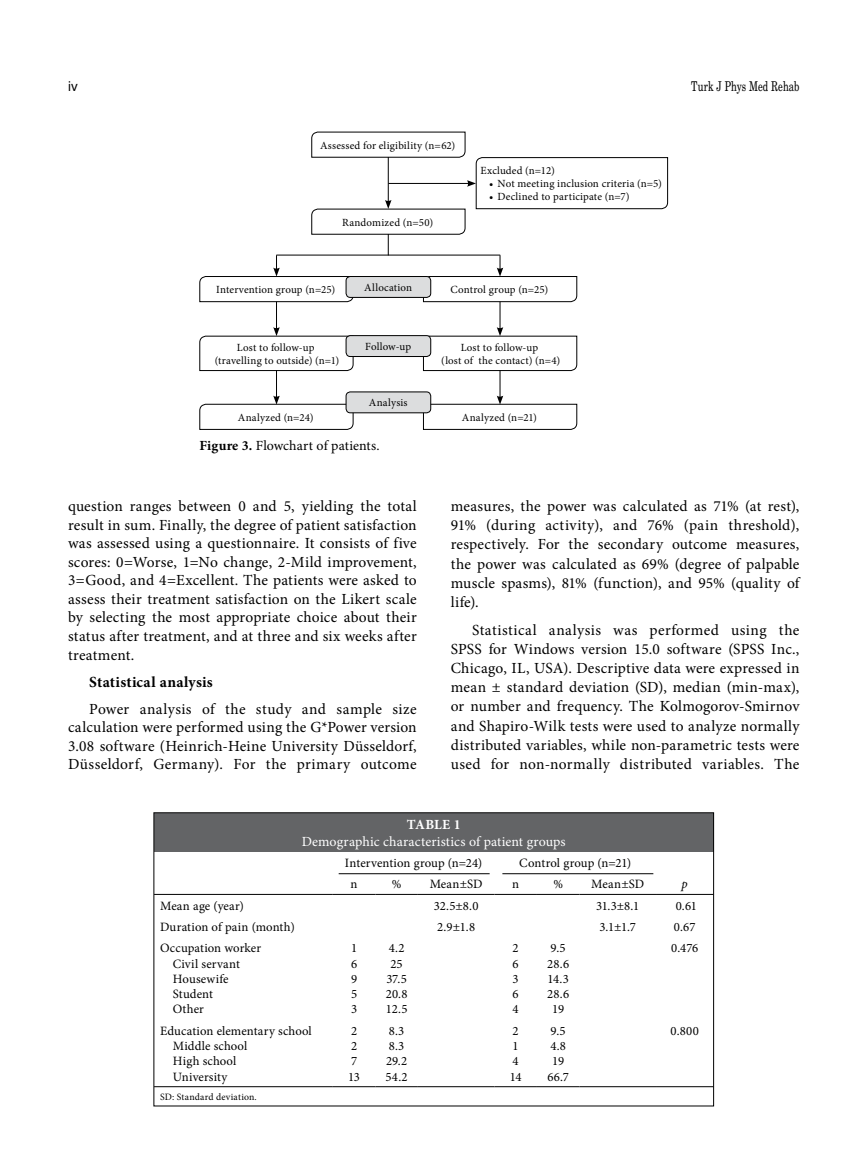
<style>
.page{position:relative;width:859px;height:1170px;background:#fff}
.page>*{position:absolute;margin:0;border:0;box-sizing:border-box;transform-origin:0 0}
.t1{font:15.45px/19.2px "Minion Pro";letter-spacing:.02em;color:#000;text-align:justify}
.t2{font:700 15.45px "Minion Pro";letter-spacing:.015em;color:#000}
.t3{font:13.95px "Minion Pro";letter-spacing:.005em;color:#fff}
.t4{font:13.95px "Minion Pro";letter-spacing:.005em;color:#000}
.t5{font:700 13.95px "Minion Pro";letter-spacing:.01em;color:#fff}
.t6{font:13.5px "Madison Tr";letter-spacing:.005em;color:#000}
.t7{font:13.5px "Helvetica Normal Tr";color:#000}
.t8{font:12.75px/15.3px "Minion Pro";letter-spacing:.005em;color:#000}
.t9{font:italic 12.75px "Minion Pro";color:#000}
.t10{font:10.95px/13.2px "Minion Pro";letter-spacing:.015em;color:#000;text-align:center}
.t11{font:9.75px "Minion Pro";letter-spacing:.02em;color:#000}
.s1{font-weight:700}
</style>
<div class="page">
<svg style="left:199px;top:132px;width:469px;height:298px"></svg>
<div style="left:154px;top:812px;width:559px;height:39px;background:#636466"></div>
<hr style="left:154px;top:1086px;width:179px;height:1px;background:#000">
<hr style="left:333px;top:1086px;width:42px;height:1px;background:#000">
<hr style="left:375px;top:1086px;width:43px;height:1px;background:#000">
<hr style="left:418px;top:1086px;width:76px;height:1px;background:#000">
<hr style="left:494px;top:1086px;width:43px;height:1px;background:#000">
<hr style="left:537px;top:1086px;width:42px;height:1px;background:#000">
<hr style="left:579px;top:1086px;width:77px;height:1px;background:#000">
<hr style="left:656px;top:1086px;width:57px;height:1px;background:#000">
<hr style="left:154px;top:894px;width:179px;height:1px;background:#000">
<hr style="left:333px;top:894px;width:42px;height:1px;background:#000">
<hr style="left:375px;top:894px;width:43px;height:1px;background:#000">
<hr style="left:418px;top:894px;width:76px;height:1px;background:#000">
<hr style="left:494px;top:894px;width:43px;height:1px;background:#000">
<hr style="left:537px;top:894px;width:42px;height:1px;background:#000">
<hr style="left:579px;top:894px;width:77px;height:1px;background:#000">
<hr style="left:656px;top:894px;width:57px;height:1px;background:#000">
<hr style="left:339px;top:873px;width:151px;height:1px;background:#000">
<hr style="left:502px;top:873px;width:151px;height:1px;background:#000">
<p class="t7" style="left:68px;top:78px;width:11px">iv</p>
<p class="t6" style="left:691px;top:78px;width:110px">Turk J Phys Med Rehab</p>
<p class="t10" style="left:320px;top:139px;width:137px">Assessed for eligibility (n=62)</p>
<p class="t10" style="left:342px;top:215px;width:92px">Randomized (n=50)</p>
<p class="t10" style="left:481px;top:164px;width:76px">Excluded (n=12)</p>
<p class="t10" style="left:489px;top:177px;width:174px">• Not meeting inclusion criteria (n=5)</p>
<p class="t10" style="left:489px;top:190px;width:142px">• Declined to participate (n=7)</p>
<p class="t10" style="left:364px;top:281px;width:49px">Allocation</p>
<p class="t10" style="left:216px;top:283px;width:121px">Intervention group (n=25)</p>
<p class="t10" style="left:451px;top:283px;width:99px">Control group (n=25)</p>
<p class="t10" style="left:365px;top:340px;width:48px">Follow-up</p>
<p class="t10" style="left:215px;top:341px;width:126px">Lost to follow-up (travelling to outside) (n=1)</p>
<p class="t10" style="left:441px;top:341px;width:121px">Lost to follow-up<br>(lost of the contact) (n=4)</p>
<p class="t10" style="left:369px;top:396px;width:40px">Analysis</p>
<p class="t10" style="left:238px;top:411px;width:77px">Analyzed (n=24)</p>
<p class="t10" style="left:462px;top:411px;width:77px">Analyzed (n=21)</p>
<p class="t4" style="left:200px;top:436px;width:181px"><span class="s1">Figure 3.</span> Flowchart of patients.</p>
<p class="t1" style="left:68px;top:497px;width:350px;line-height:18.6px">question ranges between 0 and 5, yielding the total result in sum. Finally, the degree of patient satisfaction was assessed using a questionnaire. It consists of five scores: 0=Worse, 1=No change, 2-Mild improvement, 3=Good, and 4=Excellent. The patients were asked to assess their treatment satisfaction on the Likert scale by selecting the most appropriate choice about their status after treatment, and at three and six weeks after treatment.</p>
<p class="t2" style="left:89px;top:670px;width:125px">Statistical analysis</p>
<p class="t1" style="left:68px;top:699px;width:350px;line-height:18.6px;text-indent:21px">Power analysis of the study and sample size calculation were performed using the G*Power version 3.08 software (Heinrich-Heine University Düsseldorf, Düsseldorf, Germany). For the primary outcome</p>
<p class="t1" style="left:451px;top:496px;width:350px">measures, the power was calculated as 71% (at rest), 91% (during activity), and 76% (pain threshold), respectively. For the secondary outcome measures, the power was calculated as 69% (degree of palpable muscle spasms), 81% (function), and 95% (quality of life).</p>
<p class="t1" style="left:451px;top:620px;width:350px;text-indent:21px">Statistical analysis was performed using the SPSS for Windows version 15.0 software (SPSS Inc., Chicago, IL, USA). Descriptive data were expressed in mean ± standard deviation (SD), median (min-max), or number and frequency. The Kolmogorov-Smirnov and Shapiro-Wilk tests were used to analyze normally distributed variables, while non-parametric tests were used for non-normally distributed variables. The</p>
<p class="t5" style="left:407px;top:814px;width:55px">TABLE 1</p>
<p class="t3" style="left:302px;top:832px;width:265px">Demographic characteristics of patient groups</p>
<p class="t8" style="left:345px;top:855px;width:139px">Intervention group (n=24)</p>
<p class="t8" style="left:519px;top:855px;width:113px">Control group (n=21)</p>
<p class="t8" style="left:351px;top:876px;width:8px">n</p>
<p class="t8" style="left:392px;top:876px;width:11px">%</p>
<p class="t8" style="left:430px;top:876px;width:54px">Mean±SD</p>
<p class="t8" style="left:512px;top:876px;width:8px">n</p>
<p class="t8" style="left:553px;top:876px;width:11px">%</p>
<p class="t8" style="left:591px;top:876px;width:54px">Mean±SD</p>
<p class="t9" style="left:682px;top:875px;width:8px">p</p>
<p class="t8" style="left:160px;top:897px;width:85px">Mean age (year)</p>
<p class="t8" style="left:434px;top:897px;width:46px">32.5±8.0</p>
<p class="t8" style="left:596px;top:897px;width:45px">31.3±8.1</p>
<p class="t8" style="left:676px;top:897px;width:23px">0.61</p>
<p class="t8" style="left:160px;top:919px;width:136px">Duration of pain (month)</p>
<p class="t8" style="left:437px;top:919px;width:39px">2.9±1.8</p>
<p class="t8" style="left:599px;top:919px;width:38px">3.1±1.7</p>
<p class="t8" style="left:674px;top:919px;width:23px">0.67</p>
<p class="t8" style="left:173px;top:940px;width:90px;text-indent:-13px">Occupation worker<br>Civil servant<br>Housewife<br>Student<br>Other</p>
<p class="t8" style="left:351px;top:940px;width:8px;text-align:justify">1<br>6<br>9<br>5<br>3</p>
<p class="t8" style="left:386px;top:940px;width:23px;text-align:center">4.2<br>25<br>37.5<br>20.8<br>12.5</p>
<p class="t8" style="left:513px;top:940px;width:8px;text-align:justify">2<br>6<br>3<br>6<br>4</p>
<p class="t8" style="left:547px;top:940px;width:23px;text-align:center">9.5<br>28.6<br>14.3<br>28.6<br>19</p>
<p class="t8" style="left:671px;top:940px;width:29px">0.476</p>
<p class="t8" style="left:173px;top:1022px;width:140px;text-indent:-13px">Education elementary school<br>Middle school<br>High school<br>University</p>
<p class="t8" style="left:348px;top:1022px;width:14px">2<br>2<br>7<br>13</p>
<p class="t8" style="left:386px;top:1022px;width:24px">8.3<br>8.3<br>29.2<br>54.2</p>
<p class="t8" style="left:510px;top:1022px;width:13px">2<br>1<br>4<br>14</p>
<p class="t8" style="left:547px;top:1022px;width:23px;text-align:center">9.5<br>4.8<br>19<br>66.7</p>
<p class="t8" style="left:670px;top:1022px;width:30px">0.800</p>
<p class="t11" style="left:160px;top:1089px;width:98px">SD: Standard deviation.</p>
</div>
